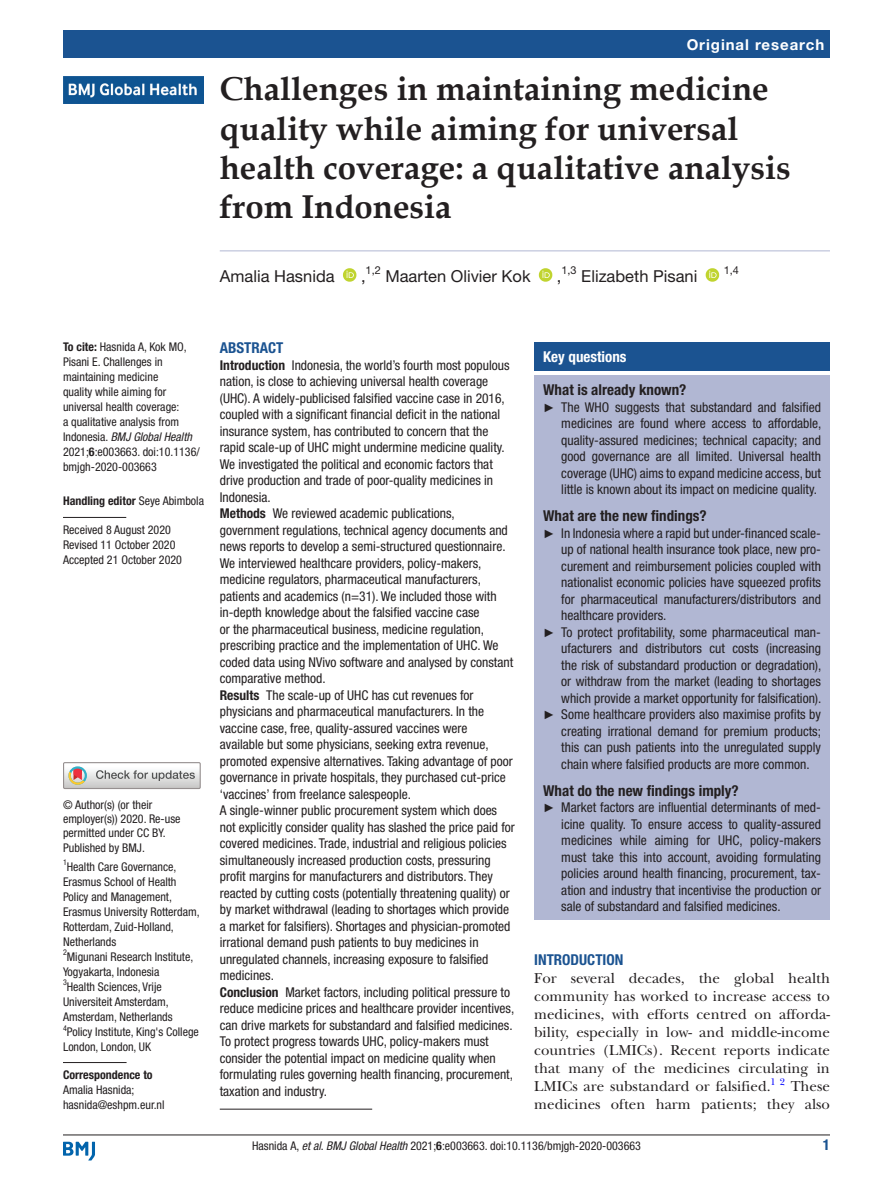
<style>
.page{position:relative;width:893px;height:1191px;background:#fff}
.page>*{position:absolute;margin:0;border:0;box-sizing:border-box;transform-origin:0 0}
.t1{font:700 33px/39px "Book Antiqua";color:#231f20}
.t2{font:16.5px "Helvetica Neue LT Std";color:#231f20}
.t3{font:15px/18px "New Baskerville";color:#231f20;text-align:justify}
.t4{font:700 condensed 15px "Helvetica Neue LT Std";color:#231f20}
.t5{font:700 condensed 15px "Helvetica Neue LT Std";color:#1b5391}
.t6{font:700 15px "Helvetica Neue LT Std";letter-spacing:.065em;color:#fff}
.t7{font:700 condensed 15px "Helvetica Neue LT Std";color:#fff}
.t8{font:condensed 13.5px/16.5px "Helvetica Neue LT Std";color:#231f20;text-align:justify}
.t9{font:condensed 12px/15px "Helvetica Neue LT Std";color:#231f20}
.t10{font:700 condensed 12px "Helvetica Neue LT Std";color:#231f20}
.t11{font:10.95px "Helvetica Neue LT Std";color:#231f20}
.t12{font:9.9px "New Baskerville";color:#00f}
.s1{font-weight:700}
.s2{font-style:italic}
.s3{font-weight:400}
.s4{font-family:"Arial";font-stretch:normal;font-size:12px}
</style>
<div class="page">
<hr style="left:63px;top:1134px;width:767px;height:1px;background:#231f20">
<svg style="left:63px;top:1141px;width:32px;height:19px"></svg>
<div style="left:63px;top:762px;width:138px;height:27px;border:1px solid #969090"></div>
<svg style="left:64px;top:762px;width:136px;height:26px"></svg>
<hr style="left:220px;top:250px;width:610px;height:1px;background:#b1b7d3">
<svg style="left:343px;top:268px;width:13px;height:14px"></svg>
<svg style="left:539px;top:268px;width:13px;height:14px"></svg>
<svg style="left:706px;top:268px;width:13px;height:14px"></svg>
<div style="left:63px;top:31px;width:767px;height:27px;background:#1b5391"></div>
<hr style="left:63px;top:517px;width:63px;height:1px;background:#231f20">
<hr style="left:63px;top:1062px;width:64px;height:1px;background:#231f20">
<img style="left:63px;top:77px;width:141px;height:27px">
<hr style="left:220px;top:1108px;width:152px;height:1px;background:#231f20">
<div style="left:534px;top:342px;width:296px;height:29px;background:#1b5391"></div>
<div style="left:534px;top:375px;width:296px;height:545px;background:#b1b7d3"></div>
<p class="t6" style="left:687px;top:35px;width:139px">Original research</p>
<h1 class="t1" style="left:220px;top:70px;width:572px">Challenges in maintaining medicine quality while aiming for universal health coverage: a qualitative analysis from Indonesia</h1>
<p class="t2" style="left:220px;top:266px;width:116px">Amalia Hasnida</p>
<p class="t11" style="left:366px;top:264px;width:17px">1,2</p>
<p class="t2" style="left:385px;top:266px;width:147px">Maarten Olivier Kok</p>
<p class="t2" style="left:361px;top:266px;width:6px">,</p>
<p class="t11" style="left:561px;top:264px;width:17px">1,3</p>
<p class="t2" style="left:581px;top:266px;width:118px">Elizabeth Pisani</p>
<p class="t11" style="left:724px;top:264px;width:17px">1,4</p>
<p class="t2" style="left:557px;top:266px;width:6px">,</p>
<p class="t9" style="left:63px;top:339px;width:138px"><span class="s1">To cite:</span> Hasnida A, Kok MO,<br>Pisani E. Challenges in maintaining medicine<br>quality while aiming for universal health coverage:<br>a qualitative analysis from<br>Indonesia. <span class="s2">BMJ Global Health<br></span>2021;<span class="s1">6</span>:e003663. doi:10.1136/ bmjgh-2020-003663</p>
<p class="t10" style="left:63px;top:493px;width:142px">Handling editor <span class="s3">Seye Abimbola</span></p>
<p class="t9" style="left:63px;top:522px;width:120px">Received 8 August 2020<br>Revised 11 October 2020<br>Accepted 21 October 2020</p>
<p class="t9" style="left:63px;top:797px;width:119px;line-height:14.4px">© Author(s) (or their employer(s)) 2020. Re-use permitted under CC BY.<br>Published by BMJ.</p>
<p class="t9" style="left:63px;top:859px;width:138px"><sup>1</sup>Health Care Governance,<br>Erasmus School of Health<br>Policy and Management,<br>Erasmus University Rotterdam,<br>Rotterdam, Zuid-Holland,<br>Netherlands<br><sup>2</sup>Migunani Research Institute,<br>Yogyakarta, Indonesia<br><sup>3</sup>Health Sciences, Vrije<br>Universiteit Amsterdam,<br>Amsterdam, Netherlands<br><sup>4</sup>Policy Institute, King's College<br>London, London, UK</p>
<p class="t10" style="left:63px;top:1067px;width:91px">Correspondence to</p>
<p class="t9" style="left:63px;top:1082px;width:103px">Amalia Hasnida; hasnida@eshpm.eur.nl</p>
<p class="t5" style="left:220px;top:339px;width:65px">ABSTRACT</p>
<p class="t8" style="left:220px;top:357px;width:297px;text-align:left"><span class="s1">Introduction</span> Indonesia, the world’s fourth most populous nation, is close to achieving universal health coverage (UHC). A widely-publicised falsified vaccine case in 2016, coupled with a significant financial deficit in the national insurance system, has contributed to concern that the rapid scale-up of UHC might undermine medicine quality.<br>We investigated the political and economic factors that drive production and trade of poor-quality medicines in Indonesia.<br><span class="s1">Methods</span> We reviewed academic publications, government regulations, technical agency documents and news reports to develop a semi-structured questionnaire.<br>We interviewed healthcare providers, policy-makers, medicine regulators, pharmaceutical manufacturers, patients and academics (n=31). We included those with in-depth knowledge about the falsified vaccine case<br>or the pharmaceutical business, medicine regulation, prescribing practice and the implementation of UHC. We coded data using NVivo software and analysed by constant comparative method.<br><span class="s1">Results</span> The scale-up of UHC has cut revenues for physicians and pharmaceutical manufacturers. In the vaccine case, free, quality-assured vaccines were available but some physicians, seeking extra revenue, promoted expensive alternatives. Taking advantage of poor governance in private hospitals, they purchased cut-price ‘vaccines’ from freelance salespeople.<br>A single-winner public procurement system which does not explicitly consider quality has slashed the price paid for covered medicines. Trade, industrial and religious policies simultaneously increased production costs, pressuring profit margins for manufacturers and distributors. They reacted by cutting costs (potentially threatening quality) or by market withdrawal (leading to shortages which provide a market for falsifiers). Shortages and physician-promoted irrational demand push patients to buy medicines in unregulated channels, increasing exposure to falsified medicines.<br><span class="s1">Conclusion</span> Market factors, including political pressure to reduce medicine prices and healthcare provider incentives, can drive markets for substandard and falsified medicines.<br>To protect progress towards UHC, policy-makers must consider the potential impact on medicine quality when formulating rules governing health financing, procurement, taxation and industry.</p>
<p class="t7" style="left:543px;top:348px;width:85px">Key questions</p>
<p class="t4" style="left:543px;top:380px;width:145px">What is already known?</p>
<p class="t8" style="left:561px;top:398px;width:262px;text-indent:-18px"><span class="s4">►</span> The WHO suggests that substandard and falsified medicines are found where access to affordable, quality-assured medicines; technical capacity; and good governance are all limited. Universal health coverage (UHC) aims to expand medicine access, but little is known about its impact on medicine quality.</p>
<p class="t4" style="left:543px;top:506px;width:165px">What are the new findings?</p>
<p class="t8" style="left:543px;top:524px;width:279px"><span class="s4">►</span> In Indonesia where a rapid but under-financed scale-</p>
<p class="t8" style="left:561px;top:541px;width:261px">up of national health insurance took place, new pro-</p>
<p class="t8" style="left:561px;top:557px;width:261px">curement and reimbursement policies coupled with</p>
<p class="t8" style="left:561px;top:574px;width:261px">nationalist economic policies have squeezed profits</p>
<p class="t8" style="left:561px;top:590px;width:261px">for pharmaceutical manufacturers/distributors and</p>
<p class="t8" style="left:561px;top:607px;width:107px">healthcare providers.</p>
<p class="t8" style="left:543px;top:623px;width:279px"><span class="s4">►</span> To protect profitability, some pharmaceutical man-</p>
<p class="t8" style="left:561px;top:640px;width:261px">ufacturers and distributors cut costs (increasing</p>
<p class="t8" style="left:561px;top:656px;width:262px">the risk of substandard production or degradation),</p>
<p class="t8" style="left:561px;top:673px;width:261px">or withdraw from the market (leading to shortages</p>
<p class="t8" style="left:561px;top:689px;width:262px">which provide a market opportunity for falsification).</p>
<p class="t8" style="left:543px;top:706px;width:279px"><span class="s4">►</span> Some healthcare providers also maximise profits by</p>
<p class="t8" style="left:561px;top:722px;width:261px">creating irrational demand for premium products;</p>
<p class="t8" style="left:561px;top:739px;width:261px">this can push patients into the unregulated supply</p>
<p class="t8" style="left:561px;top:755px;width:250px">chain where falsified products are more common.</p>
<p class="t4" style="left:543px;top:781px;width:197px">What do the new findings imply?</p>
<p class="t8" style="left:561px;top:799px;width:261px;text-indent:-18px"><span class="s4">►</span> Market factors are influential determinants of med&shy;icine quality. To ensure access to quality-assured medicines while aiming for UHC, policy-makers must take this into account, avoiding formulating policies around health financing, procurement, tax&shy;ation and industry that incentivise the production or sale of substandard and falsified medicines.</p>
<p class="t5" style="left:534px;top:951px;width:91px">INTRODUCTION</p>
<p class="t3" style="left:534px;top:969px;width:297px">For several decades, the global health community has worked to increase access to medicines, with efforts centred on afforda&shy;bility, especially in low- and middle-income countries (LMICs). Recent reports indicate that many of the medicines circulating in LMICs are substandard or falsified.</p>
<p class="t12" style="left:771px;top:1075px;width:16px">1 2</p>
<p class="t3" style="left:534px;top:1077px;width:297px;text-align:right">These<br>medicines often harm patients; they also</p>
<p class="t9" style="left:252px;top:1137px;width:390px">Hasnida A, <span class="s2">et al</span>. <span class="s2">BMJ Global Health</span> 2021;<span class="s1">6</span>:e003663. doi:10.1136/bmjgh-2020-003663</p>
<p class="t5" style="left:823px;top:1135px;width:9px">1</p>
</div>
